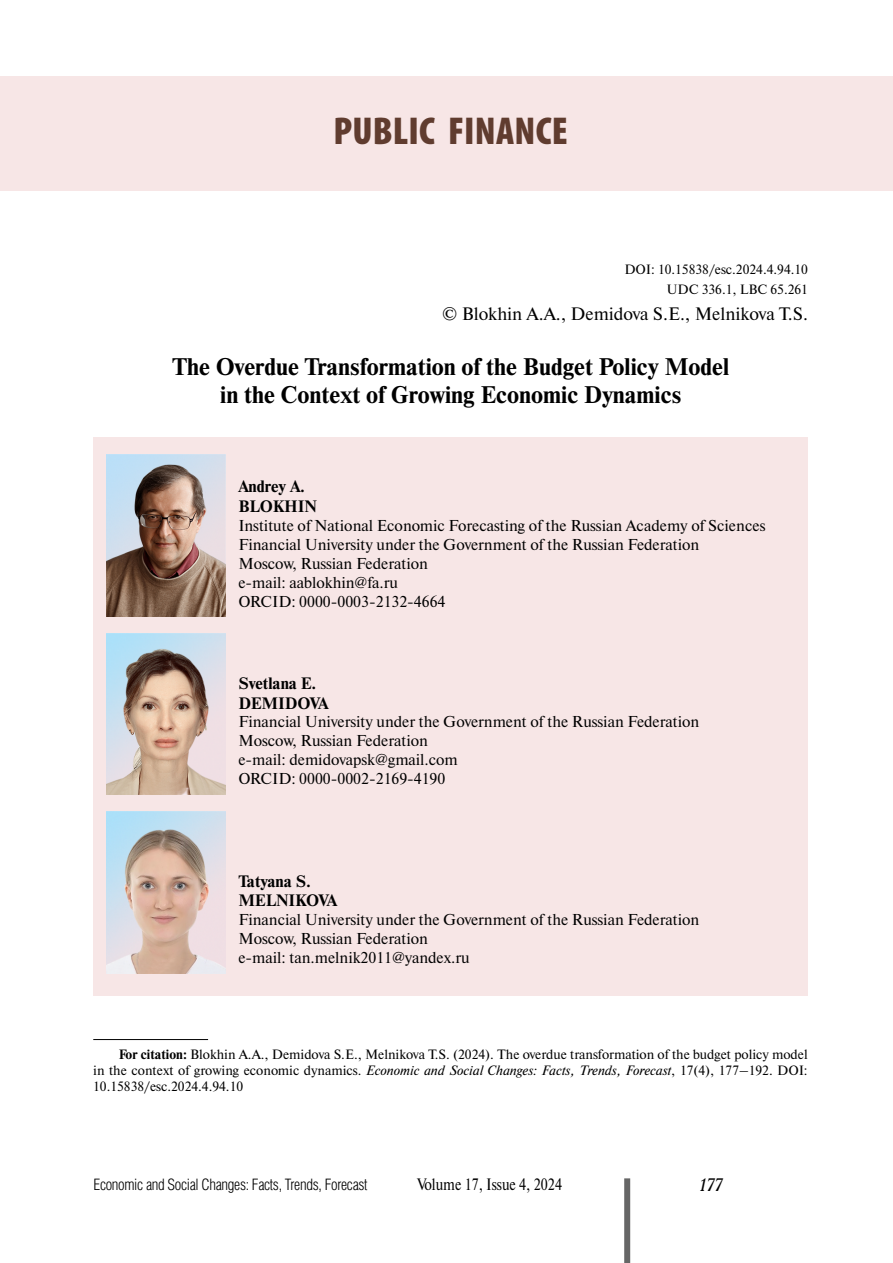
<style>
.page{position:relative;width:893px;height:1263px;background:#fff}
.page>*{position:absolute;margin:0;border:0;box-sizing:border-box;transform-origin:0 0}
.t1{font:900 condensed 39px "Myriad Pro";letter-spacing:.005em;color:#603c2f}
.t2{font:700 24px/28.8px "Newton C";color:#000;text-align:center}
.t3{font:18px "Newton C";color:#000}
.t4{font:italic 18px "Academy";color:#000}
.t5{font:700 16.5px/19.8px "Newton C";color:#000}
.t6{font:16.5px "Newton C";color:#000;scale:.85 1}
.t7{font:15.75px/18.9px "Newton C";color:#000}
.t8{font:300 15.75px "Helios Cond";letter-spacing:-.02em;color:#000}
.t9{font:13.5px/16.2px "Newton C";color:#000;text-align:right}
.s1{font-weight:700}
.s2{font-style:italic}
</style>
<div class="page">
<div style="left:624px;top:1178px;width:6px;height:85px;background:#666"></div>
<div style="left:0;top:76px;width:893px;height:114px;background:#f7e6e6"></div>
<hr style="left:93px;top:1039px;width:115px;height:1px;background:#000">
<div style="left:94px;top:438px;width:714px;height:558px;background:#f7e6e6"></div>
<img style="left:106px;top:455px;width:119px;height:161px">
<img style="left:106px;top:633px;width:119px;height:162px">
<img style="left:106px;top:812px;width:119px;height:161px">
<h1 class="t1" style="left:333px;top:106px;width:236px">PUBLIC FINANCE</h1>
<p class="t9" style="left:624px;top:259px;width:185px;line-height:20.4px">DOI: 10.15838/esc.2024.4.94.10<br>UDC 336.1, LBC 65.261</p>
<p class="t3" style="left:442px;top:304px;width:367px">© Blokhin A.A., Demidova S.E., Melnikova T.S.</p>
<h2 class="t2" style="left:172px;top:352px;width:559px">The Overdue Transformation of the Budget Policy Model in the Context of Growing Economic Dynamics</h2>
<p class="t5" style="left:238px;top:477px;width:80px">Andrey A.<br>BLOKHIN</p>
<p class="t7" style="left:238px;top:516px;width:529px">Institute of National Economic Forecasting of the Russian Academy of Sciences Financial University under the Government of the Russian Federation<br>Moscow, Russian Federation<br>e-mail: aablokhin@fa.ru<br>ORCID: 0000-0003-2132-4664</p>
<p class="t5" style="left:238px;top:673px;width:92px">Svetlana E.<br>DEMIDOVA</p>
<p class="t7" style="left:238px;top:713px;width:463px">Financial University under the Government of the Russian Federation Moscow, Russian Federation<br>e-mail: demidovapsk@gmail.com<br>ORCID: 0000-0002-2169-4190</p>
<p class="t5" style="left:238px;top:871px;width:100px">Tatyana S.<br>MELNIKOVA</p>
<p class="t7" style="left:238px;top:910px;width:463px">Financial University under the Government of the Russian Federation<br>Moscow, Russian Federation<br>e-mail: tan.melnik2011@yandex.ru</p>
<p class="t9" style="left:93px;top:1046px;width:716px;text-align:justify;text-indent:26px"><span class="s1">For citation:</span> Blokhin A.A., Demidova S.E., Melnikova T.S. (2024). The overdue transformation of the budget policy model in the context of growing economic dynamics. <span class="s2">Economic and Social Changes: Facts, Trends, Forecast</span>, 17(4), 177–192. DOI:<br>10.15838/esc.2024.4.94.10</p>
<p class="t8" style="left:94px;top:1176px;width:276px">Economic and Social Changes: Facts, Trends, Forecast</p>
<p class="t6" style="left:417px;top:1176px;width:172px">Volume 17, Issue 4, 2024</p>
<p class="t4" style="left:700px;top:1174px;width:25px">177</p>
</div>
